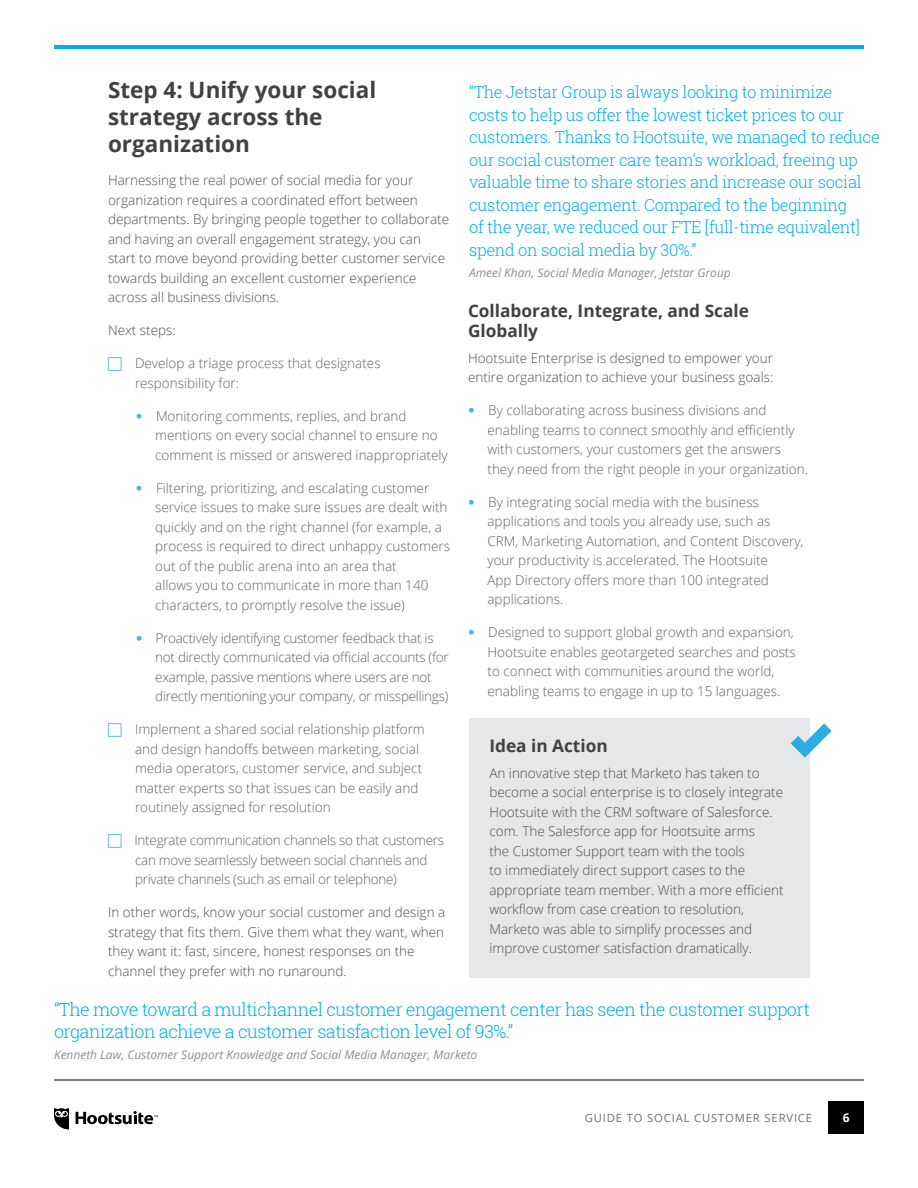
<style>
.page{position:relative;width:918px;height:1188px;background:#fff}
.page>*{position:absolute;margin:0;border:0;box-sizing:border-box;transform-origin:0 0}
.t1{font:700 22.5px/27px "Open Sans";color:#414042}
.t2{font:300 18px/22.5px "Roboto Slab";letter-spacing:-.03em;color:#00aeef}
.t3{font:700 17.25px/19.5px "Open Sans";color:#414042}
.t4{font:300 16.5px/22.5px "Roboto Slab";letter-spacing:-.02em;color:#00aeef}
.t5{font:300 13.5px/19.5px "Open Sans";color:#606163}
.t6{font:300 13.5px/19.5px "Open Sans";color:#4d4d4f}
.t7{font:300 13.5px/19.5px "Open Sans";letter-spacing:-.02em;color:#606163}
.t8{font:italic 12px "Open Sans";color:#8e8e8e}
.t9{font:700 12px "Open Sans";color:#fff}
.t10{font:11.25px "Open Sans";letter-spacing:.075em;color:#6d6e71}
</style>
<div class="page">
<div style="left:828px;top:1101px;width:36px;height:33px;background:#000"></div>
<hr style="left:54px;top:1080px;width:810px;height:1px;background:#000">
<hr style="left:54px;top:45px;width:810px;height:4px;background:#00aeef">
<svg style="left:76px;top:1111px;width:82px;height:13px"></svg>
<svg style="left:54px;top:1108px;width:15px;height:22px"></svg>
<div style="left:469px;top:718px;width:341px;height:260px;background:#e6e7e8"></div>
<svg style="left:791px;top:723px;width:41px;height:35px"></svg>
<h1 class="t1" style="left:108px;top:76px;width:270px">Step 4: Unify your social strategy across the organization</h1>
<p class="t6" style="left:108px;top:170px;width:343px">Harnessing the real power of social media for your organization requires a coordinated effort between departments. By bringing people together to collaborate and having an overall engagement strategy, you can start to move beyond providing better customer service towards building an excellent customer experience across all business divisions.</p>
<p class="t6" style="left:108px;top:320px;width:69px">Next steps:</p>
<p class="t5" style="left:135px;top:353px;width:247px">Develop a triage process that designates responsibility for:</p>
<p class="t5" style="left:155px;top:406px;width:294px">Monitoring comments, replies, and brand mentions on every social channel to ensure no comment is missed or answered inappropriately</p>
<p class="t5" style="left:155px;top:478px;width:296px">Filtering, prioritizing, and escalating customer service issues to make sure issues are dealt with quickly and on the right channel (for example, a process is required to direct unhappy customers out of the public arena into an area that<br>allows you to communicate in more than 140 characters, to promptly resolve the issue)</p>
<p class="t7" style="left:155px;top:628px;width:295px">Proactively identifying customer feedback that is not directly communicated via official accounts (for example, passive mentions where users are not directly mentioning your company, or misspellings)</p>
<p class="t5" style="left:135px;top:719px;width:291px">Implement a shared social relationship platform and design handoffs between marketing, social media operators, customer service, and subject matter experts so that issues can be easily and routinely assigned for resolution</p>
<p class="t7" style="left:134px;top:830px;width:311px">Integrate communication channels so that customers can move seamlessly between social channels and private channels (such as email or telephone)</p>
<p class="t6" style="left:108px;top:902px;width:339px">In other words, know your social customer and design a strategy that fits them. Give them what they want, when they want it: fast, sincere, honest responses on the channel they prefer with no runaround.</p>
<p class="t4" style="left:469px;top:81px;width:412px">“The Jetstar Group is always looking to minimize<br>costs to help us offer the lowest ticket prices to our customers. Thanks to Hootsuite, we managed to reduce our social customer care team’s workload, freeing up valuable time to share stories and increase our social customer engagement. Compared to the beginning<br>of the year, we reduced our FTE [full-time equivalent] spend on social media by 30%.”</p>
<p class="t8" style="left:469px;top:264px;width:263px">Ameel Khan, Social Media Manager, Jetstar Group</p>
<p class="t3" style="left:468px;top:301px;width:282px">Collaborate, Integrate, and Scale<br>Globally</p>
<p class="t6" style="left:468px;top:348px;width:307px">Hootsuite Enterprise is designed to empower your entire organization to achieve your business goals:</p>
<p class="t5" style="left:487px;top:400px;width:322px">By collaborating across business divisions and enabling teams to connect smoothly and efficiently with customers, your customers get the answers they need from the right people in your organization.</p>
<p class="t5" style="left:487px;top:492px;width:318px">By integrating social media with the business applications and tools you already use, such as CRM, Marketing Automation, and Content Discovery, your productivity is accelerated. The Hootsuite<br>App Directory offers more than 100 integrated applications.</p>
<p class="t5" style="left:487px;top:622px;width:310px">Designed to support global growth and expansion, Hootsuite enables geotargeted searches and posts to connect with communities around the world, enabling teams to engage in up to 15 languages.</p>
<p class="t3" style="left:489px;top:735px;width:120px">Idea in Action</p>
<p class="t6" style="left:489px;top:763px;width:296px">An innovative step that Marketo has taken to become a social enterprise is to closely integrate Hootsuite with the CRM software of Salesforce. com. The Salesforce app for Hootsuite arms<br>the Customer Support team with the tools<br>to immediately direct support cases to the appropriate team member. With a more efficient workflow from case creation to resolution, Marketo was able to simplify processes and improve customer satisfaction dramatically.</p>
<h2 class="t2" style="left:54px;top:998px;width:757px">“The move toward a multichannel customer engagement center has seen the customer support organization achieve a customer satisfaction level of 93%.”</h2>
<p class="t8" style="left:54px;top:1047px;width:425px">Kenneth Law, Customer Support Knowledge and Social Media Manager, Marketo</p>
<p class="t10" style="left:585px;top:1110px;width:229px">GUIDE TO SOCIAL CUSTOMER SERVICE</p>
<p class="t9" style="left:843px;top:1109px;width:8px">6</p>
</div>
